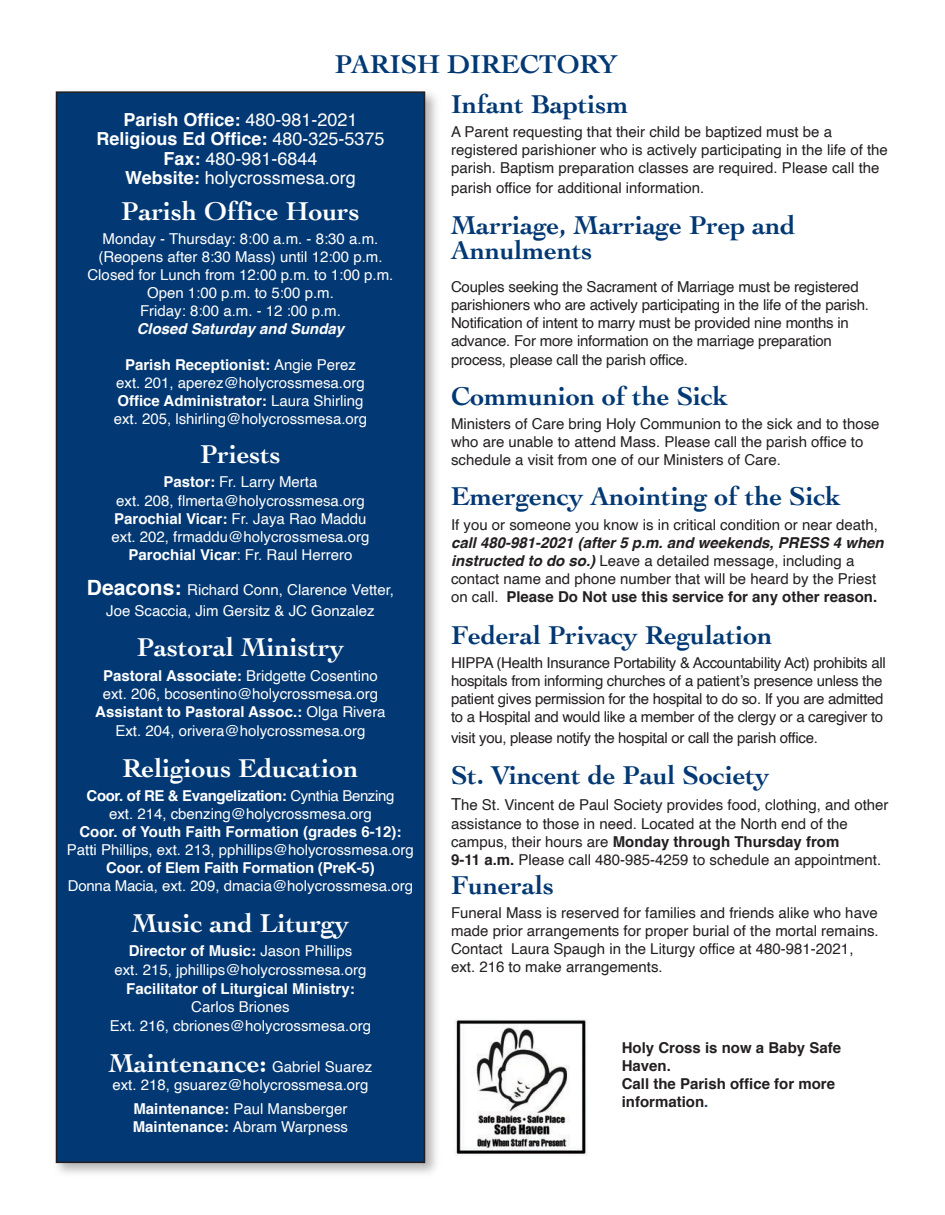
<style>
.page{position:relative;width:945px;height:1215px;background:#fff}
.page>*{position:absolute;margin:0;border:0;box-sizing:border-box;transform-origin:0 0}
.t1{font:700 27px "Cochin";color:#023873}
.t2{font:700 27px "Cochin";color:#fff}
.t3{font:700 18px "Helvetica";color:#fff}
.t4{font:18px "Helvetica";color:#fff}
.t5{font:15px/18.3px "Helvetica";color:#231f20}
.t6{font:15px/20.7px "Helvetica";color:#fff;text-align:center}
.t7{font:700 15px "Helvetica";color:#fff}
.t8{font:15px/18px "Helvetica";letter-spacing:-.02em;color:#231f20}
.t9{font:700 15px/18px "Helvetica";color:#231f20}
.t10{font:700 15px "Helvetica";letter-spacing:-.025em;color:#fff}
.t11{font:italic 700 15px "Helvetica";color:#fff}
.s1{font-weight:400}
.s2{font-weight:700}
.s3{font-weight:700;font-size:21px}
.s4{font-family:"Cochin";font-weight:700;font-size:27px}
.s5{font-weight:700;font-style:italic}
.s6{font-size:16.5px}
.s7{color:#1c416d}
</style>
<div class="page">
<img style="left:454px;top:1019px;width:133px;height:136px">
<img style="left:55px;top:91px;width:382px;height:1083px">
<div style="left:56px;top:92px;width:368px;height:1070px;background:#023873"></div>
<div style="left:56px;top:91px;width:369px;height:1072px;border:2px solid #231f20"></div>
<p class="t1" style="left:335px;top:49px;width:284px">PARISH DIRECTORY</p>
<p class="t3" style="left:123px;top:112px;width:236px">Parish Office: <span class="s1">480-981-2021</span></p>
<p class="t3" style="left:96px;top:132px;width:290px">Religious Ed Office: <span class="s1">480-325-5375</span></p>
<p class="t4" style="left:163px;top:151px;width:156px"><span class="s2">Fax:</span> 480-981-6844</p>
<p class="t4" style="left:125px;top:171px;width:232px"><span class="s2">Website:</span> holycrossmesa.org</p>
<p class="t2" style="left:121px;top:195px;width:240px">Parish Office Hours</p>
<p class="t6" style="left:103px;top:230px;width:277px">Monday - Thursday: 8:00 a.m. - 8:30 a.m.</p>
<p class="t6" style="left:98px;top:248px;width:286px">(Reopens after 8:30 Mass) until 12:00 p.m.</p>
<p class="t6" style="left:88px;top:266px;width:307px">Closed for Lunch from 12:00 p.m. to 1:00 p.m.</p>
<p class="t6" style="left:147px;top:284px;width:188px">Open 1:00 p.m. to 5:00 p.m.</p>
<p class="t6" style="left:140px;top:302px;width:202px">Friday: 8:00 a.m. - 12 :00 p.m.</p>
<p class="t11" style="left:137px;top:323px;width:209px">Closed Saturday and Sunday</p>
<p class="t7" style="left:125px;top:359px;width:232px">Parish Receptionist: <span class="s1">Angie Perez</span></p>
<p class="t6" style="left:116px;top:374px;width:250px">ext. 201, aperez@holycrossmesa.org</p>
<p class="t7" style="left:117px;top:395px;width:248px">Office Administrator: <span class="s1">Laura Shirling</span></p>
<p class="t6" style="left:114px;top:410px;width:255px">ext. 205, lshirling@holycrossmesa.org</p>
<p class="t2" style="left:200px;top:438px;width:82px">Priests</p>
<p class="t6" style="left:164px;top:473px;width:155px"><span class="s2">Pastor:</span> Fr. Larry Merta</p>
<p class="t6" style="left:116px;top:492px;width:250px">ext. 208, flmerta@holycrossmesa.org</p>
<p class="t7" style="left:114px;top:512px;width:254px">Parochial Vicar: <span class="s1">Fr. Jaya Rao Maddu</span></p>
<p class="t6" style="left:112px;top:528px;width:259px">ext. 202, frmaddu@holycrossmesa.org</p>
<p class="t6" style="left:128px;top:546px;width:225px"><span class="s2">Parochial Vicar</span>: Fr. Raul Herrero</p>
<p class="t6" style="left:87px;top:581px;width:309px"><span class="s3">Deacons:</span> Richard Conn, Clarence Vetter,<br>Joe Scaccia, Jim Gersitz &amp; JC Gonzalez</p>
<p class="t2" style="left:137px;top:631px;width:209px">Pastoral Ministry</p>
<p class="t7" style="left:103px;top:669px;width:276px">Pastoral Associate: <span class="s1">Bridgette Cosentino</span></p>
<p class="t6" style="left:103px;top:684px;width:277px">ext. 206, bcosentino@holycrossmesa.org</p>
<p class="t7" style="left:95px;top:705px;width:292px">Assistant to Pastoral Assoc.: <span class="s1">Olga Rivera</span></p>
<p class="t6" style="left:115px;top:721px;width:252px">Ext. 204, orivera@holycrossmesa.org</p>
<p class="t2" style="left:122px;top:752px;width:238px">Religious Education</p>
<p class="t10" style="left:87px;top:790px;width:309px">Coor. of RE &amp; Evangelization: <span class="s1">Cynthia Benzing</span></p>
<p class="t6" style="left:109px;top:805px;width:264px">ext. 214, cbenzing@holycrossmesa.org</p>
<p class="t7" style="left:79px;top:826px;width:324px">Coor. of Youth Faith Formation (grades 6-12):</p>
<p class="t6" style="left:67px;top:841px;width:349px">Patti Phillips, ext. 213, pphillips@holycrossmesa.org</p>
<p class="t7" style="left:106px;top:862px;width:270px">Coor. of Elem Faith Formation (PreK-5)</p>
<p class="t6" style="left:68px;top:877px;width:347px">Donna Macia, ext. 209, dmacia@holycrossmesa.org</p>
<p class="t2" style="left:132px;top:907px;width:219px">Music and Liturgy</p>
<p class="t7" style="left:129px;top:944px;width:225px">Director of Music: <span class="s1">Jason Phillips</span></p>
<p class="t6" style="left:114px;top:961px;width:253px">ext. 215, jphillips@holycrossmesa.org</p>
<p class="t7" style="left:126px;top:982px;width:230px">Facilitator of Liturgical Ministry:</p>
<p class="t6" style="left:191px;top:997px;width:100px">Carlos Briones</p>
<p class="t6" style="left:110px;top:1016px;width:263px">Ext. 216, cbriones@holycrossmesa.org</p>
<p class="t6" style="left:109px;top:1058px;width:265px"><span class="s4">Maintenance:</span> Gabriel Suarez</p>
<p class="t6" style="left:112px;top:1076px;width:258px">ext. 218, gsuarez@holycrossmesa.org</p>
<p class="t6" style="left:133px;top:1100px;width:216px"><span class="s2">Maintenance:</span> Paul Mansberger</p>
<p class="t6" style="left:133px;top:1118px;width:217px"><span class="s2">Maintenance:</span> Abram Warpness</p>
<p class="t1" style="left:451px;top:88px;width:179px">Infant Baptism</p>
<p class="t5" style="left:451px;top:124px;width:438px">A Parent requesting that their child be baptized must be a registered parishioner who is actively participating in the life of the parish. Baptism preparation classes are required. Please call the parish office for additional information.</p>
<p class="t1" style="left:451px;top:209px;width:346px">Marriage, Marriage Prep and</p>
<p class="t1" style="left:451px;top:234px;width:143px">Annulments</p>
<p class="t5" style="left:451px;top:279px;width:419px">Couples seeking the Sacrament of Marriage must be registered parishioners who are actively participating in the life of the parish.<br>Notification of intent to marry must be provided nine months in advance. For more information on the marriage preparation process, please call the parish office.</p>
<p class="t1" style="left:451px;top:380px;width:279px">Communion of the Sick</p>
<p class="t5" style="left:451px;top:416px;width:430px">Ministers of Care bring Holy Communion to the sick and to those who are unable to attend Mass. Please call the parish office to schedule a visit from one of our Ministers of Care.</p>
<p class="t1" style="left:451px;top:481px;width:391px">Emergency Anointing of the Sick</p>
<p class="t5" style="left:451px;top:517px;width:434px">If you or someone you know is in critical condition or near death, <span class="s5">call 480-981-2021 (after 5 p.m. and weekends, PRESS 4 when</span></p>
<p class="t5" style="left:451px;top:553px;width:428px"><span class="s5">instructed to do so.)</span> Leave a detailed message, including a contact name and phone number that will be heard by the Priest on call. <span class="s2">Please Do Not use this service for any other reason.</span></p>
<p class="t1" style="left:451px;top:619px;width:323px">Federal Privacy Regulation</p>
<p class="t8" style="left:451px;top:655px;width:436px">HIPPA (Health Insurance Portability &amp; Accountability Act) prohibits all hospitals from informing churches of a patient’s presence unless the patient gives permission for the hospital to do so. If you are admitted to a Hospital and would like a member of the clergy or a caregiver to</p>
<p class="t8" style="left:451px;top:730px;width:368px">visit you, please notify the hospital or call the parish office.</p>
<p class="t1" style="left:451px;top:760px;width:320px">St. Vincent de Paul Society</p>
<p class="t5" style="left:451px;top:797px;width:439px;line-height:18.8px"><span class="s6">T</span>he St. Vincent de Paul Society provides food, clothing, and other assistance to those in need. Located at the North end of the</p>
<p class="t9" style="left:451px;top:834px;width:390px"><span class="s1">campus, their hours are</span> Monday through Thursday from</p>
<p class="t5" style="left:451px;top:851px;width:432px"><span class="s2">9-11 a.m.</span> Please call 480-985-4259 to schedule an appointment.</p>
<p class="t1" style="left:451px;top:869px;width:104px">Funerals</p>
<p class="t5" style="left:451px;top:905px;width:429px">Funeral Mass is reserved for families and friends alike who have made prior arrangements for proper burial of the mortal remains.</p>
<p class="t5" style="left:451px;top:941px;width:404px">Contact Laura Spaugh in the Liturgy office at 480-981-2021, ext. 216 to make arrangements.</p>
<p class="t9" style="left:622px;top:1040px;width:221px">Holy Cross is now a Baby Safe<br>Haven.</p>
<p class="t9" style="left:622px;top:1076px;width:215px">Call the Parish office for more</p>
<p class="t9" style="left:622px;top:1094px;width:88px">information<span class="s7">.</span></p>
</div>
